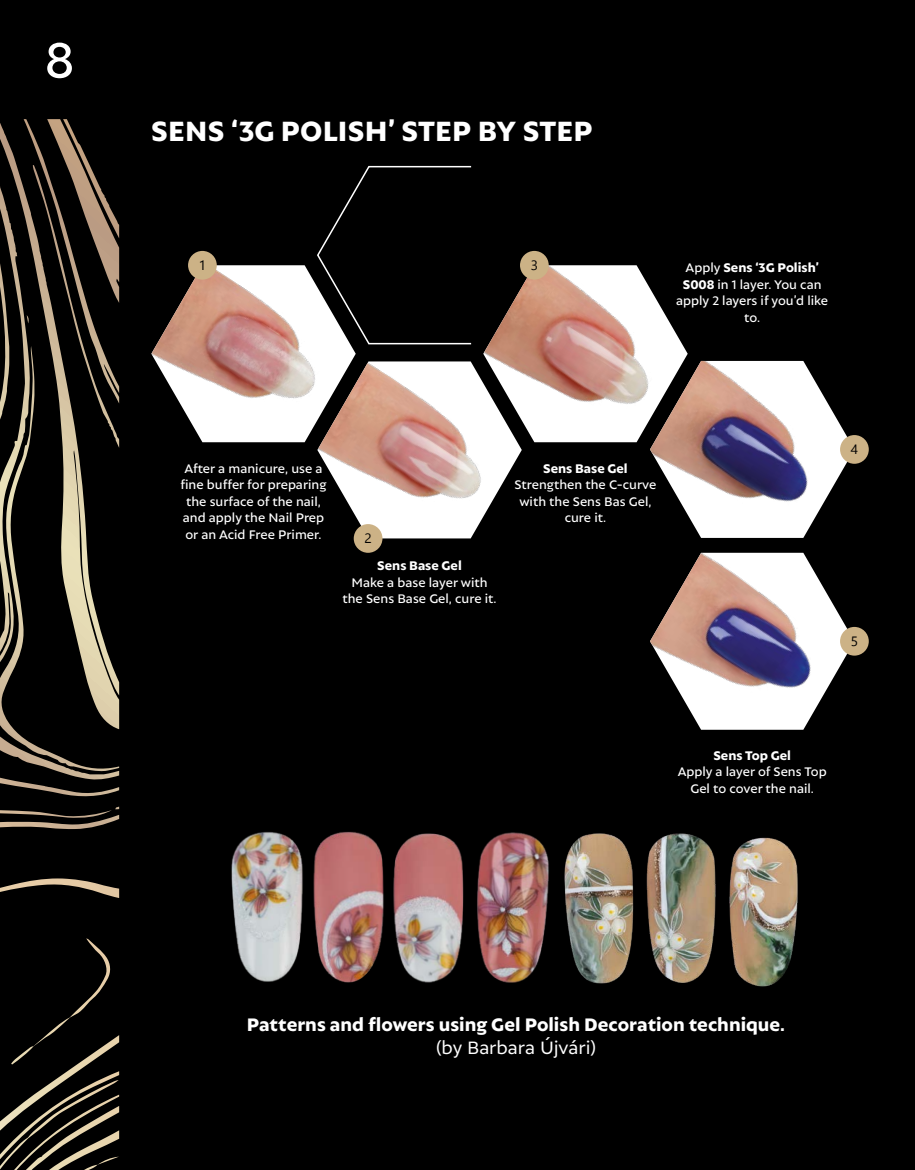
<style>
.page{position:relative;width:915px;height:1170px;background:#fff}
.page>*{position:absolute;margin:0;border:0;box-sizing:border-box;transform-origin:0 0}
.t1{font:500 54px "Autor";color:#fff}
.t2{font:800 30px "Autor";letter-spacing:.01em;color:#fff}
.t3{font:800 19.5px "Autor";color:#fff}
.t4{font:19.5px "Autor";letter-spacing:-.005em;color:#fff}
.t5{font:500 13.5px/16.5px "Autor";color:#fff;text-align:center}
.t6{font:800 13.5px "Autor";color:#fff}
.t7{font:13.5px "Gadugi";color:#000}
.s1{font-weight:800}
</style>
<div class="page">
<div style="left:0;top:0;width:914px;height:1169px;background:#000"></div>
<svg style="left:0;top:123px;width:23px;height:63px"></svg>
<svg style="left:0;top:771px;width:119px;height:59px"></svg>
<svg style="left:0;top:186px;width:119px;height:585px"></svg>
<svg style="left:0;top:806px;width:119px;height:23px"></svg>
<svg style="left:24px;top:119px;width:95px;height:329px"></svg>
<svg style="left:0;top:878px;width:120px;height:291px"></svg>
<svg style="left:151px;top:165px;width:652px;height:373px"></svg>
<img style="left:649px;top:361px;width:201px;height:177px">
<img style="left:650px;top:552px;width:204px;height:177px">
<div style="left:353px;top:524px;width:29px;height:28px;background:#ccb286;border-radius:50%"></div>
<div style="left:188px;top:251px;width:29px;height:28px;background:#ccb286;border-radius:50%"></div>
<div style="left:520px;top:251px;width:28px;height:28px;background:#ccb286;border-radius:50%"></div>
<div style="left:839px;top:435px;width:29px;height:29px;background:#ccb286;border-radius:50%"></div>
<div style="left:839px;top:627px;width:29px;height:28px;background:#ccb286;border-radius:50%"></div>
<img style="left:231px;top:831px;width:318px;height:152px">
<img style="left:564px;top:833px;width:234px;height:154px">
<h1 class="t1" style="left:45px;top:27px;width:31px">8</h1>
<h2 class="t2" style="left:151px;top:113px;width:442px">SENS ‘3G POLISH’ STEP BY STEP</h2>
<p class="t7" style="left:199px;top:257px;width:9px">1</p>
<p class="t7" style="left:530px;top:257px;width:9px">3</p>
<p class="t5" style="left:676px;top:259px;width:153px">Apply <span class="s1">Sens ‘3G Polish’<br>S008</span> in 1 layer. You can apply 2 layers if you’d like to.</p>
<p class="t5" style="left:180px;top:459px;width:148px">After a manicure, use a fine buffer for preparing the surface of the nail, and apply the Nail Prep or an Acid Free Primer.</p>
<p class="t6" style="left:543px;top:460px;width:86px">Sens Base Gel</p>
<p class="t5" style="left:514px;top:476px;width:143px">Strengthen the C-curve with the Sens Bas Gel, cure it.</p>
<p class="t7" style="left:364px;top:530px;width:9px">2</p>
<p class="t6" style="left:377px;top:557px;width:86px">Sens Base Gel</p>
<p class="t5" style="left:342px;top:573px;width:155px">Make a base layer with the Sens Base Gel, cure it.</p>
<p class="t7" style="left:850px;top:441px;width:9px">4</p>
<p class="t7" style="left:850px;top:633px;width:9px">5</p>
<p class="t6" style="left:713px;top:747px;width:79px">Sens Top Gel</p>
<p class="t5" style="left:677px;top:763px;width:150px">Apply a layer of Sens Top<br>Gel to cover the nail.</p>
<h3 class="t3" style="left:247px;top:1012px;width:539px">Patterns and flowers using Gel Polish Decoration technique.</h3>
<h3 class="t4" style="left:436px;top:1035px;width:161px">(by Barbara Újvári)</h3>
</div>
